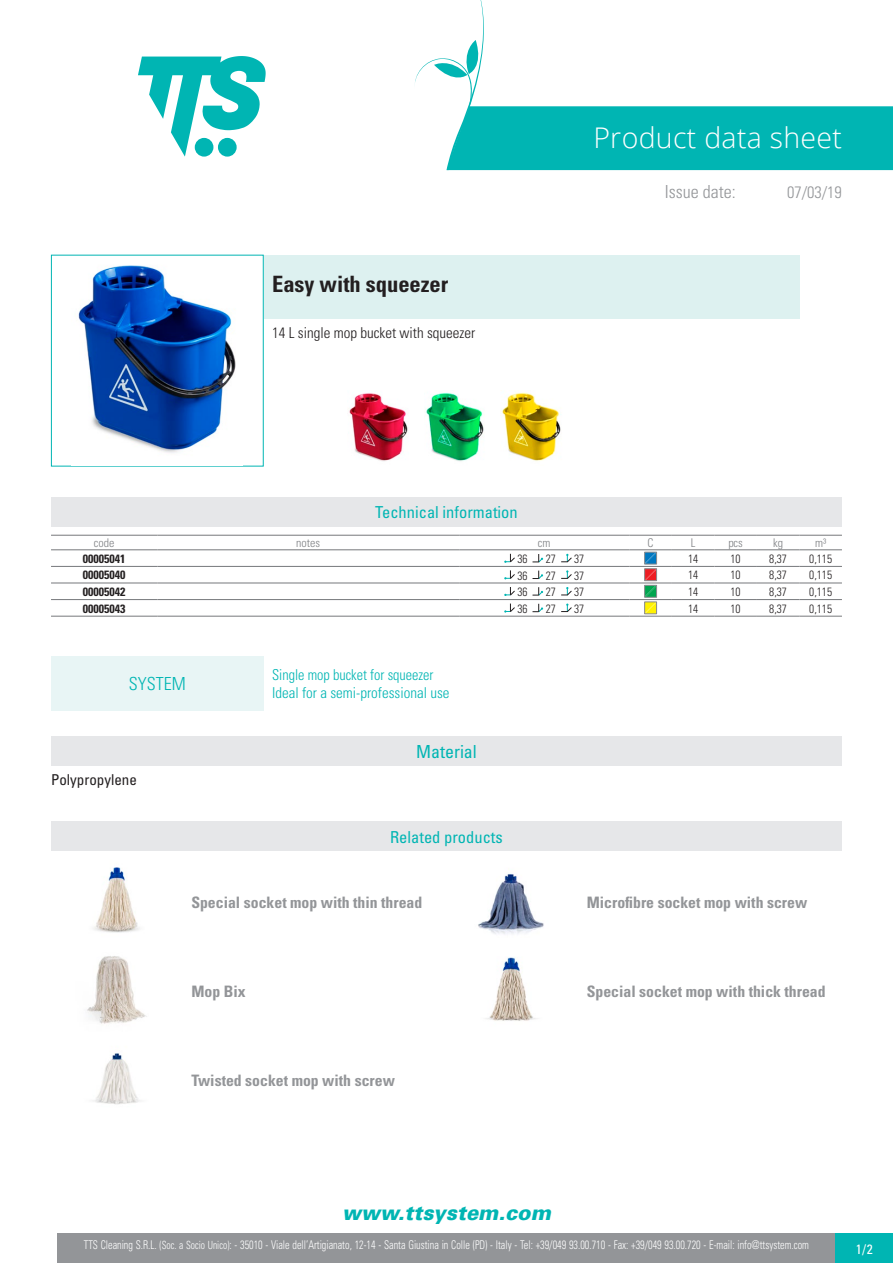
<style>
.page{position:relative;width:893px;height:1263px;background:#fff}
.page>*{position:absolute;margin:0;border:0;box-sizing:border-box;transform-origin:0 0}
.t1{font:300 28.5px "Open Sans";letter-spacing:.01em;color:#fff}
.t2{font:700 condensed 22.5px "Univers LT Std";color:#231f20}
.t3{font:italic 900 20.85px "Univers";color:#00b5b3;scale:.96 1}
.t4{font:300 condensed 18px "Univers";color:#939598}
.t5{font:condensed 18px "Univers LT Std";color:#00b5b3}
.t6{font:300 condensed 18px "Univers LT Std";color:#00b5b3}
.t7{font:condensed 16.5px "Univers";color:#00b5b3}
.t8{font:300 condensed 16.5px "Univers";color:#939598}
.t9{font:700 condensed 15.75px "Univers";color:#939598}
.t10{font:300 condensed 15px/18px "Univers LT Std";color:#00b5b3;scale:.95 1}
.t11{font:300 condensed 15px "Univers LT Std";color:#231f20}
.t12{font:condensed 15px "Univers LT Std";color:#231f20}
.t13{font:condensed 13.5px "Univers";color:#fff}
.t14{font:300 condensed 12px "Univers";color:#fff;scale:.85 1}
.t15{font:300 condensed 12px "Univers";color:#231f20;scale:.95 1}
.t16{font:700 condensed 12px "Univers";color:#231f20}
.t17{font:300 condensed 12px "Univers";color:#808285}
.s1{font-size:11.25px}
</style>
<div class="page">
<svg style="left:138px;top:56px;width:128px;height:101px"></svg>
<div style="left:57px;top:1233px;width:779px;height:30px;background:#939598"></div>
<div style="left:836px;top:1233px;width:57px;height:30px;background:#00b5b3"></div>
<svg style="left:415px;top:0;width:478px;height:170px"></svg>
<div style="left:51px;top:255px;width:213px;height:211px;border:1px solid #00b5b3"></div>
<img style="left:72px;top:256px;width:171px;height:209px">
<div style="left:264px;top:255px;width:535px;height:63px;background:#ddf1f0"></div>
<img style="left:349px;top:393px;width:59px;height:68px">
<img style="left:425px;top:390px;width:59px;height:71px">
<img style="left:502px;top:392px;width:59px;height:69px">
<div style="left:51px;top:497px;width:791px;height:29px;background:#e6e7e9"></div>
<hr style="left:51px;top:535px;width:106px;height:1px;background:#76787b">
<hr style="left:157px;top:535px;width:302px;height:1px;background:#76787b">
<hr style="left:459px;top:535px;width:170px;height:1px;background:#76787b">
<hr style="left:629px;top:535px;width:43px;height:1px;background:#76787b">
<hr style="left:672px;top:535px;width:42px;height:1px;background:#76787b">
<hr style="left:714px;top:535px;width:43px;height:1px;background:#76787b">
<hr style="left:757px;top:535px;width:42px;height:1px;background:#76787b">
<hr style="left:799px;top:535px;width:43px;height:1px;background:#76787b">
<hr style="left:51px;top:549px;width:106px;height:1px;background:#76787b">
<hr style="left:157px;top:549px;width:302px;height:1px;background:#76787b">
<hr style="left:459px;top:549px;width:170px;height:1px;background:#76787b">
<hr style="left:629px;top:549px;width:43px;height:1px;background:#76787b">
<hr style="left:672px;top:549px;width:42px;height:1px;background:#76787b">
<hr style="left:714px;top:549px;width:43px;height:1px;background:#76787b">
<hr style="left:757px;top:549px;width:42px;height:1px;background:#76787b">
<hr style="left:799px;top:549px;width:43px;height:1px;background:#76787b">
<hr style="left:51px;top:566px;width:106px;height:1px;background:#76787b">
<hr style="left:157px;top:566px;width:302px;height:1px;background:#76787b">
<hr style="left:459px;top:566px;width:170px;height:1px;background:#76787b">
<hr style="left:629px;top:566px;width:43px;height:1px;background:#76787b">
<hr style="left:672px;top:566px;width:42px;height:1px;background:#76787b">
<hr style="left:714px;top:566px;width:43px;height:1px;background:#76787b">
<hr style="left:757px;top:566px;width:42px;height:1px;background:#76787b">
<hr style="left:799px;top:566px;width:43px;height:1px;background:#76787b">
<hr style="left:51px;top:583px;width:106px;height:1px;background:#76787b">
<hr style="left:157px;top:583px;width:302px;height:1px;background:#76787b">
<hr style="left:459px;top:583px;width:170px;height:1px;background:#76787b">
<hr style="left:629px;top:583px;width:43px;height:1px;background:#76787b">
<hr style="left:672px;top:583px;width:42px;height:1px;background:#76787b">
<hr style="left:714px;top:583px;width:43px;height:1px;background:#76787b">
<hr style="left:757px;top:583px;width:42px;height:1px;background:#76787b">
<hr style="left:799px;top:583px;width:43px;height:1px;background:#76787b">
<hr style="left:51px;top:599px;width:106px;height:1px;background:#76787b">
<hr style="left:51px;top:616px;width:106px;height:1px;background:#76787b">
<hr style="left:157px;top:599px;width:302px;height:1px;background:#76787b">
<hr style="left:157px;top:616px;width:302px;height:1px;background:#76787b">
<hr style="left:459px;top:599px;width:170px;height:1px;background:#76787b">
<hr style="left:459px;top:616px;width:170px;height:1px;background:#76787b">
<hr style="left:629px;top:599px;width:43px;height:1px;background:#76787b">
<hr style="left:629px;top:616px;width:43px;height:1px;background:#76787b">
<hr style="left:672px;top:599px;width:42px;height:1px;background:#76787b">
<hr style="left:672px;top:616px;width:42px;height:1px;background:#76787b">
<hr style="left:714px;top:599px;width:43px;height:1px;background:#76787b">
<hr style="left:714px;top:616px;width:43px;height:1px;background:#76787b">
<hr style="left:757px;top:599px;width:42px;height:1px;background:#76787b">
<hr style="left:757px;top:616px;width:42px;height:1px;background:#76787b">
<hr style="left:799px;top:599px;width:43px;height:1px;background:#76787b">
<hr style="left:799px;top:616px;width:43px;height:1px;background:#76787b">
<svg style="left:504px;top:554px;width:11px;height:9px"></svg>
<svg style="left:533px;top:554px;width:10px;height:9px"></svg>
<svg style="left:561px;top:554px;width:11px;height:8px"></svg>
<svg style="left:504px;top:570px;width:11px;height:9px"></svg>
<svg style="left:533px;top:571px;width:10px;height:8px"></svg>
<svg style="left:561px;top:570px;width:11px;height:9px"></svg>
<svg style="left:504px;top:587px;width:11px;height:9px"></svg>
<svg style="left:533px;top:587px;width:10px;height:9px"></svg>
<svg style="left:561px;top:587px;width:11px;height:8px"></svg>
<svg style="left:504px;top:603px;width:11px;height:10px"></svg>
<svg style="left:533px;top:604px;width:10px;height:8px"></svg>
<svg style="left:561px;top:603px;width:11px;height:9px"></svg>
<svg style="left:645px;top:552px;width:12px;height:60px"></svg>
<div style="left:645px;top:602px;width:12px;height:12px;border:1px solid #87898c"></div>
<div style="left:51px;top:656px;width:213px;height:54px;background:#e8f5f5"></div>
<div style="left:51px;top:736px;width:791px;height:30px;background:#e6e7e9"></div>
<div style="left:51px;top:821px;width:791px;height:30px;background:#e6e7e9"></div>
<img style="left:93px;top:867px;width:47px;height:66px">
<img style="left:478px;top:874px;width:66px;height:60px">
<img style="left:87px;top:956px;width:60px;height:68px">
<img style="left:486px;top:957px;width:50px;height:64px">
<img style="left:93px;top:1053px;width:47px;height:52px">
<p class="t2" style="left:272px;top:270px;width:178px">Easy with squeezer</p>
<p class="t11" style="left:272px;top:324px;width:205px">14 L single mop bucket with squeezer</p>
<p class="t1" style="left:593px;top:118px;width:250px">Product data sheet</p>
<p class="t4" style="left:665px;top:181px;width:72px">Issue date:</p>
<p class="t8" style="left:787px;top:182px;width:56px">07/03/19</p>
<p class="t7" style="left:375px;top:502px;width:144px">Technical information</p>
<p class="t17" style="left:94px;top:535px;width:22px">code</p>
<p class="t17" style="left:296px;top:535px;width:25px">notes</p>
<p class="t17" style="left:538px;top:535px;width:14px">cm</p>
<p class="t17" style="left:648px;top:535px;width:7px">C</p>
<p class="t17" style="left:691px;top:535px;width:6px">L</p>
<p class="t17" style="left:728px;top:535px;width:16px">pcs</p>
<p class="t17" style="left:773px;top:535px;width:11px">kg</p>
<p class="t17" style="left:815px;top:535px;width:13px">m³</p>
<p class="t16" style="left:83px;top:551px;width:44px">00005041</p>
<p class="t15" style="left:517px;top:551px;width:12px">36</p>
<p class="t15" style="left:546px;top:551px;width:12px">27</p>
<p class="t15" style="left:574px;top:551px;width:12px">37</p>
<p class="t15" style="left:688px;top:551px;width:12px">14</p>
<p class="t15" style="left:731px;top:551px;width:12px">10</p>
<p class="t15" style="left:769px;top:551px;width:20px">8,37</p>
<p class="t15" style="left:809px;top:551px;width:25px">0,115</p>
<p class="t16" style="left:83px;top:568px;width:44px">00005040</p>
<p class="t15" style="left:517px;top:568px;width:12px">36</p>
<p class="t15" style="left:546px;top:568px;width:12px">27</p>
<p class="t15" style="left:574px;top:568px;width:12px">37</p>
<p class="t15" style="left:688px;top:568px;width:12px">14</p>
<p class="t15" style="left:731px;top:568px;width:12px">10</p>
<p class="t15" style="left:769px;top:568px;width:20px">8,37</p>
<p class="t15" style="left:809px;top:568px;width:25px">0,115</p>
<p class="t16" style="left:83px;top:584px;width:44px">00005042</p>
<p class="t15" style="left:517px;top:585px;width:12px">36</p>
<p class="t15" style="left:546px;top:585px;width:12px">27</p>
<p class="t15" style="left:574px;top:585px;width:12px">37</p>
<p class="t15" style="left:688px;top:585px;width:12px">14</p>
<p class="t15" style="left:731px;top:585px;width:12px">10</p>
<p class="t15" style="left:769px;top:585px;width:20px">8,37</p>
<p class="t15" style="left:809px;top:585px;width:25px">0,115</p>
<p class="t16" style="left:83px;top:601px;width:44px">00005043</p>
<p class="t15" style="left:517px;top:601px;width:12px">36</p>
<p class="t15" style="left:546px;top:601px;width:12px">27</p>
<p class="t15" style="left:574px;top:601px;width:12px">37</p>
<p class="t15" style="left:688px;top:601px;width:12px">14</p>
<p class="t15" style="left:731px;top:601px;width:12px">10</p>
<p class="t15" style="left:769px;top:601px;width:20px">8,37</p>
<p class="t15" style="left:809px;top:601px;width:25px">0,115</p>
<p class="t6" style="left:129px;top:672px;width:58px">SYSTEM</p>
<p class="t10" style="left:272px;top:665px;width:188px">Single mop bucket for squeezer<br>Ideal for a semi-professional use</p>
<p class="t12" style="left:51px;top:770px;width:87px">Polypropylene</p>
<p class="t5" style="left:416px;top:740px;width:62px">Material</p>
<p class="t7" style="left:390px;top:826px;width:114px">Related products</p>
<p class="t9" style="left:191px;top:892px;width:233px">Special socket mop with thin thread</p>
<p class="t9" style="left:587px;top:892px;width:222px">Microfibre socket mop with screw</p>
<p class="t9" style="left:191px;top:981px;width:56px">Mop Bix</p>
<p class="t9" style="left:587px;top:981px;width:240px">Special socket mop with thick thread</p>
<p class="t9" style="left:191px;top:1070px;width:205px">Twisted socket mop with screw</p>
<h3 class="t3" style="left:342px;top:1200px;width:219px">www.ttsystem.com</h3>
<p class="t14" style="left:84px;top:1238px;width:855px">TTS Cleaning S.R.L. <span class="s1">(Soc. a Socio Unico)</span>: - 35010 - Viale dell’Artigianato, 12-14 - Santa Giustina in Colle (PD) - Italy - Tel: +39/049 93.00.710 - Fax: +39/049 93.00.720 - E-mail: info@ttsystem.com</p>
<p class="t13" style="left:856px;top:1240px;width:19px">1/2</p>
</div>
